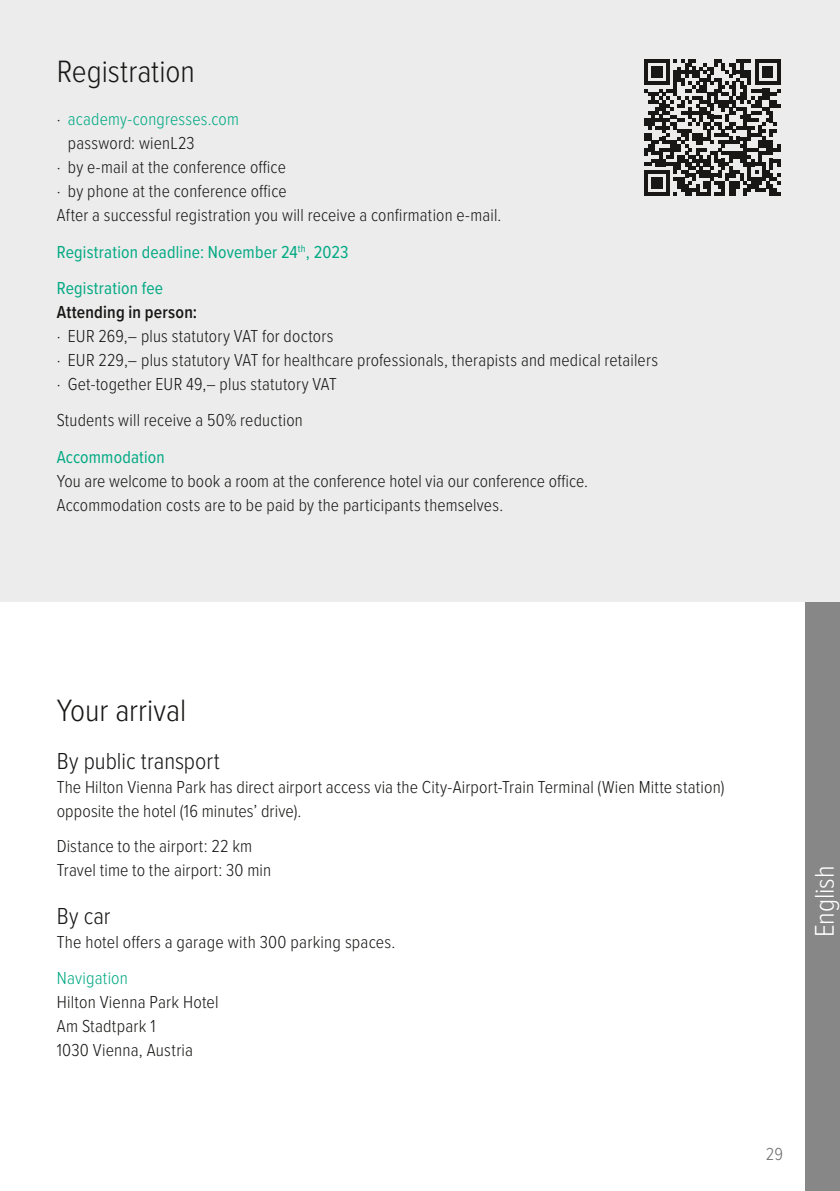
<style>
.page{position:relative;width:840px;height:1191px;background:#fff}
.page>*{position:absolute;margin:0;border:0;box-sizing:border-box;transform-origin:0 0}
.t1{font:300 32px "Proxima Nova Cond";letter-spacing:-.005em;color:#181716}
.t2{font:300 28px "Proxima Nova Cond";letter-spacing:-.005em;color:#fff}
.t3{font:300 24px "Proxima Nova Cond";color:#181716}
.t4{font:300 18px/24px "Proxima Nova Cond";letter-spacing:.01em;color:#181716}
.t5{font:18px/37px "Proxima Nova Cond";letter-spacing:.01em;color:#00a983}
.t6{font:300 18px "Proxima Nova Cond";letter-spacing:.01em;color:#00a983}
.t7{font:600 18px "Proxima Nova Cond";letter-spacing:.01em;color:#181716}
.t8{font:300 18px "Proxima Nova Cond";color:#6e6e6e}
.s1{color:#181716}
</style>
<div class="page">
<div style="left:805px;top:595px;width:34px;height:596px;background:#868786"></div>
<div style="left:0;top:0;width:839px;height:601px;background:#ececec"></div>
<svg style="left:644px;top:59px;width:136px;height:137px"></svg>
<h1 class="t1" style="left:57px;top:48px;width:139px">Registration</h1>
<p class="t6" style="left:57px;top:105px;width:183px"><span class="s1">·</span> academy-congresses.com</p>
<p class="t4" style="left:68px;top:130px;width:128px">password: wienL23</p>
<p class="t4" style="left:57px;top:154px;width:230px">· by e-mail at the conference office</p>
<p class="t4" style="left:57px;top:178px;width:231px">· by phone at the conference office</p>
<p class="t4" style="left:57px;top:202px;width:446px">After a successful registration you will receive a confirmation e-mail.</p>
<p class="t5" style="left:57px;top:232px;width:293px">Registration deadline: November 24<sup>th</sup>, 2023<br>Registration fee</p>
<p class="t7" style="left:57px;top:299px;width:142px">Attending in person:</p>
<p class="t4" style="left:57px;top:323px;width:602px">· EUR 269,– plus statutory VAT for doctors<br>· EUR 229,– plus statutory VAT for healthcare professionals, therapists and medical retailers · Get-together EUR 49,– plus statutory VAT</p>
<p class="t4" style="left:57px;top:407px;width:247px">Students will receive a 50% reduction</p>
<p class="t5" style="left:57px;top:437px;width:109px">Accommodation</p>
<p class="t4" style="left:57px;top:468px;width:532px">You are welcome to book a room at the conference hotel via our conference office.<br>Accommodation costs are to be paid by the participants themselves.</p>
<h1 class="t1" style="left:57px;top:686px;width:131px">Your arrival</h1>
<h3 class="t3" style="left:57px;top:743px;width:165px">By public transport</h3>
<p class="t4" style="left:57px;top:774px;width:669px">The Hilton Vienna Park has direct airport access via the City-Airport-Train Terminal (Wien Mitte station) opposite the hotel (16 minutes’ drive).</p>
<p class="t4" style="left:57px;top:833px;width:216px">Distance to the airport: 22 km<br>Travel time to the airport: 30 min</p>
<h3 class="t3" style="left:57px;top:898px;width:55px">By car</h3>
<p class="t4" style="left:57px;top:929px;width:340px">The hotel offers a garage with 300 parking spaces.</p>
<p class="t6" style="left:57px;top:964px;width:73px">Navigation</p>
<p class="t4" style="left:57px;top:988px;width:163px">Hilton Vienna Park Hotel<br>Am Stadtpark 1<br>1030 Vienna, Austria</p>
<h2 class="t2" style="left:803px;top:937px;width:73px;rotate:-90deg">English</h2>
<p class="t8" style="left:765px;top:1140px;width:19px">29</p>
</div>
